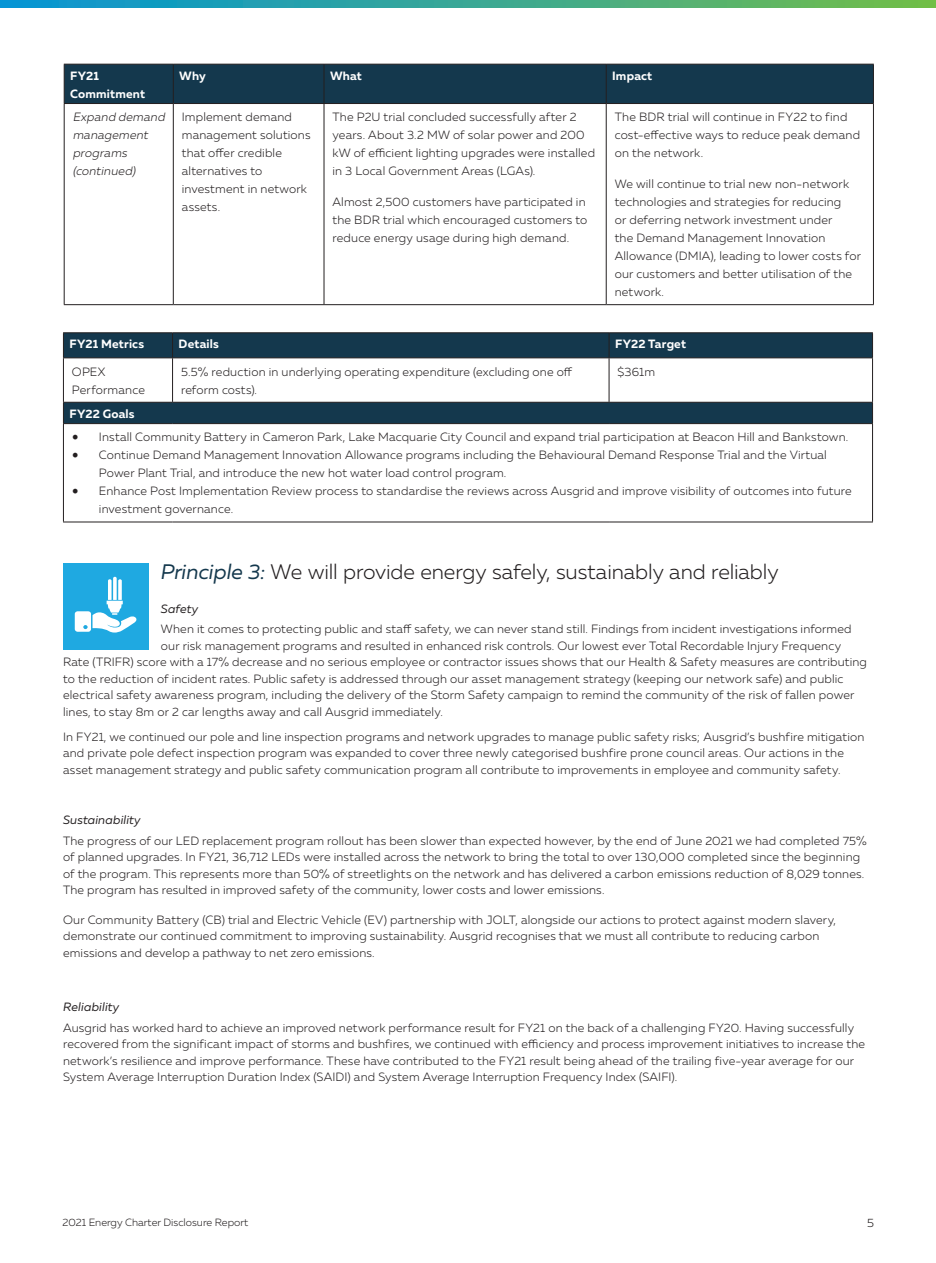
<style>
.page{position:relative;width:936px;height:1263px;background:#fff}
.page>*{position:absolute;margin:0;border:0;box-sizing:border-box;transform-origin:0 0}
.t1{font:300 21px "Muller";letter-spacing:-.005em;color:#231f20}
.t2{font:300 12px/18px "Muller";letter-spacing:.015em;color:#231f20}
.t3{font:700 12px "Muller";letter-spacing:.015em;color:#fff}
.t4{font:italic 300 12px/18px "Muller";color:#231f20}
.t5{font:italic 12px "Muller";letter-spacing:.01em;color:#231f20}
.t6{font:300 10.5px "Muller";color:#231f20}
.s1{font-family:"Minion Pro";font-weight:400;font-size:18px}
.s2{font-weight:400;font-style:italic;color:#14384d}
</style>
<div class="page">
<svg style="left:0;top:0;width:935px;height:7px;background:#3aa892"></svg>
<div style="left:65px;top:65px;width:808px;height:38px;background:#14384d"></div>
<hr style="left:64px;top:104px;width:1px;height:200px;background:#231f20">
<hr style="left:173px;top:104px;width:1px;height:200px;background:#231f20">
<hr style="left:323px;top:104px;width:1px;height:200px;background:#231f20">
<hr style="left:605px;top:104px;width:1px;height:200px;background:#231f20">
<hr style="left:873px;top:104px;width:1px;height:200px;background:#231f20">
<hr style="left:64px;top:304px;width:109px;height:1px;background:#231f20">
<hr style="left:173px;top:304px;width:151px;height:1px;background:#231f20">
<hr style="left:324px;top:304px;width:282px;height:1px;background:#231f20">
<hr style="left:606px;top:304px;width:267px;height:1px;background:#231f20">
<hr style="left:64px;top:64px;width:109px;height:1px;background:#231f20">
<hr style="left:64px;top:65px;width:1px;height:38px;background:#231f20">
<hr style="left:173px;top:64px;width:151px;height:1px;background:#231f20">
<hr style="left:173px;top:65px;width:1px;height:38px;background:#231f20">
<hr style="left:324px;top:64px;width:282px;height:1px;background:#231f20">
<hr style="left:323px;top:65px;width:1px;height:38px;background:#231f20">
<hr style="left:606px;top:64px;width:267px;height:1px;background:#231f20">
<hr style="left:605px;top:65px;width:1px;height:38px;background:#231f20">
<hr style="left:873px;top:65px;width:1px;height:38px;background:#231f20">
<hr style="left:64px;top:103px;width:109px;height:1px;background:#231f20">
<hr style="left:173px;top:103px;width:151px;height:1px;background:#231f20">
<hr style="left:324px;top:103px;width:282px;height:1px;background:#231f20">
<hr style="left:606px;top:103px;width:267px;height:1px;background:#231f20">
<svg style="left:64px;top:333px;width:808px;height:90px;fill:#1c384d"></svg>
<hr style="left:63px;top:358px;width:1px;height:44px;background:#231f20">
<hr style="left:172px;top:358px;width:1px;height:44px;background:#231f20">
<hr style="left:608px;top:358px;width:1px;height:44px;background:#231f20">
<hr style="left:872px;top:358px;width:1px;height:44px;background:#231f20">
<hr style="left:63px;top:424px;width:1px;height:98px;background:#231f20">
<hr style="left:872px;top:424px;width:1px;height:98px;background:#231f20">
<hr style="left:63px;top:522px;width:109px;height:1px;background:#231f20">
<hr style="left:172px;top:522px;width:437px;height:1px;background:#231f20">
<hr style="left:609px;top:522px;width:263px;height:1px;background:#231f20">
<hr style="left:63px;top:332px;width:109px;height:1px;background:#231f20">
<svg style="left:63px;top:333px;width:1px;height:24px"></svg>
<hr style="left:172px;top:332px;width:437px;height:1px;background:#231f20">
<svg style="left:172px;top:333px;width:1px;height:24px"></svg>
<hr style="left:609px;top:332px;width:263px;height:1px;background:#231f20">
<svg style="left:608px;top:333px;width:1px;height:24px"></svg>
<svg style="left:872px;top:333px;width:1px;height:24px"></svg>
<hr style="left:63px;top:357px;width:109px;height:1px;background:#231f20">
<hr style="left:172px;top:357px;width:437px;height:1px;background:#231f20">
<hr style="left:609px;top:357px;width:263px;height:1px;background:#231f20">
<hr style="left:63px;top:402px;width:109px;height:1px;background:#231f20">
<svg style="left:63px;top:403px;width:1px;height:20px"></svg>
<hr style="left:172px;top:402px;width:437px;height:1px;background:#231f20">
<hr style="left:609px;top:402px;width:263px;height:1px;background:#231f20">
<svg style="left:872px;top:403px;width:1px;height:20px"></svg>
<hr style="left:63px;top:423px;width:109px;height:1px;background:#231f20">
<hr style="left:172px;top:423px;width:437px;height:1px;background:#231f20">
<hr style="left:609px;top:423px;width:263px;height:1px;background:#231f20">
<div style="left:63px;top:563px;width:85px;height:86px;background:#1fa9e1"></div>
<svg style="left:75px;top:577px;width:62px;height:56px"></svg>
<p class="t3" style="left:70px;top:68px;width:30px">FY21</p>
<p class="t3" style="left:70px;top:86px;width:76px">Commitment</p>
<p class="t3" style="left:179px;top:68px;width:28px">Why</p>
<p class="t3" style="left:330px;top:68px;width:33px">What</p>
<p class="t3" style="left:612px;top:68px;width:42px">Impact</p>
<p class="t4" style="left:73px;top:108px;width:96px">Expand demand management programs (continued)</p>
<p class="t2" style="left:182px;top:108px;width:130px">Implement demand management solutions that offer credible alternatives to investment in network assets.</p>
<p class="t2" style="left:332px;top:108px;width:264px">The P2U trial concluded successfully after 2 years. About 3.2 MW of solar power and 200 kW of efficient lighting upgrades were installed in 3 Local Government Areas (LGAs).</p>
<p class="t2" style="left:332px;top:193px;width:256px">Almost 2,500 customers have participated in the BDR trial which encouraged customers to reduce energy usage during high demand.</p>
<p class="t2" style="left:614px;top:108px;width:247px">The BDR trial will continue in FY22 to find cost-effective ways to reduce peak demand on the network.</p>
<p class="t2" style="left:614px;top:175px;width:248px">We will continue to trial new non-network technologies and strategies for reducing<br>or deferring network investment under<br>the Demand Management Innovation Allowance (DMIA), leading to lower costs for our customers and better utilisation of the network.</p>
<p class="t3" style="left:69px;top:336px;width:76px">FY21 Metrics</p>
<p class="t3" style="left:178px;top:336px;width:42px">Details</p>
<p class="t3" style="left:615px;top:336px;width:73px">FY22 Target</p>
<p class="t2" style="left:72px;top:362px;width:74px">OPEX<br>Performance</p>
<p class="t2" style="left:181px;top:362px;width:393px">5.5% reduction in underlying operating expenditure (excluding one off reform costs).</p>
<p class="t2" style="left:617px;top:362px;width:39px">$361m</p>
<p class="t3" style="left:69px;top:406px;width:67px">FY22 Goals</p>
<p class="t2" style="left:72px;top:428px;width:777px"><span class="s1">•</span> Install Community Battery in Cameron Park, Lake Macquarie City Council and expand trial participation at Beacon Hill and Bankstown.</p>
<p class="t2" style="left:99px;top:446px;width:729px;text-indent:-27px"><span class="s1">•</span> Continue Demand Management Innovation Allowance programs including the Behavioural Demand Response Trial and the Virtual<br>Power Plant Trial, and introduce the new hot water load control program.</p>
<p class="t2" style="left:99px;top:482px;width:754px;text-indent:-27px"><span class="s1">•</span> Enhance Post Implementation Review process to standardise the reviews across Ausgrid and improve visibility of outcomes into future investment governance.</p>
<p class="t1" style="left:161px;top:559px;width:619px"><span class="s2">Principle 3:</span> We will provide energy safely, sustainably and reliably</p>
<p class="t5" style="left:161px;top:601px;width:39px">Safety</p>
<p class="t2" style="left:161px;top:620px;width:692px">When it comes to protecting public and staff safety, we can never stand still. Findings from incident investigations informed</p>
<p class="t2" style="left:161px;top:637px;width:681px">our risk management programs and resulted in enhanced risk controls. Our lowest ever Total Recordable Injury Frequency</p>
<p class="t2" style="left:63px;top:653px;width:805px">Rate (TRIFR) score with a 17% decrease and no serious employee or contractor issues shows that our Health &amp; Safety measures are contributing</p>
<p class="t2" style="left:63px;top:670px;width:781px">to the reduction of incident rates. Public safety is addressed through our asset management strategy (keeping our network safe) and public</p>
<p class="t2" style="left:63px;top:686px;width:792px">electrical safety awareness program, including the delivery of the Storm Safety campaign to remind the community of the risk of fallen power</p>
<p class="t2" style="left:63px;top:703px;width:381px">lines, to stay 8m or 2 car lengths away and call Ausgrid immediately.</p>
<p class="t2" style="left:63px;top:728px;width:802px;line-height:16.5px">In FY21, we continued our pole and line inspection programs and network upgrades to manage public safety risks; Ausgrid’s bushfire mitigation and private pole defect inspection program was expanded to cover three newly categorised bushfire prone council areas. Our actions in the asset management strategy and public safety communication program all contribute to improvements in employee and community safety.</p>
<p class="t5" style="left:63px;top:812px;width:79px">Sustainability</p>
<p class="t2" style="left:63px;top:832px;width:805px;line-height:16.5px">The progress of our LED replacement program rollout has been slower than expected however, by the end of June 2021 we had completed 75% of planned upgrades. In FY21, 36,712 LEDs were installed across the network to bring the total to over 130,000 completed since the beginning of the program. This represents more than 50% of streetlights on the network and has delivered a carbon emissions reduction of 8,029 tonnes.<br>The program has resulted in improved safety of the community, lower costs and lower emissions.</p>
<p class="t2" style="left:63px;top:911px;width:774px;line-height:16.5px">Our Community Battery (CB) trial and Electric Vehicle (EV) partnership with JOLT, alongside our actions to protect against modern slavery, demonstrate our continued commitment to improving sustainability. Ausgrid recognises that we must all contribute to reducing carbon emissions and develop a pathway to net zero emissions.</p>
<p class="t5" style="left:63px;top:999px;width:58px">Reliability</p>
<p class="t2" style="left:63px;top:1019px;width:803px;line-height:16.5px">Ausgrid has worked hard to achieve an improved network performance result for FY21 on the back of a challenging FY20. Having successfully recovered from the significant impact of storms and bushfires, we continued with efficiency and process improvement initiatives to increase the network’s resilience and improve performance. These have contributed to the FY21 result being ahead of the trailing five-year average for our System Average Interruption Duration Index (SAIDI) and System Average Interruption Frequency Index (SAIFI).</p>
<p class="t6" style="left:62px;top:1216px;width:187px">2021 Energy Charter Disclosure Report</p>
<p class="t2" style="left:867px;top:1213px;width:8px">5</p>
</div>
